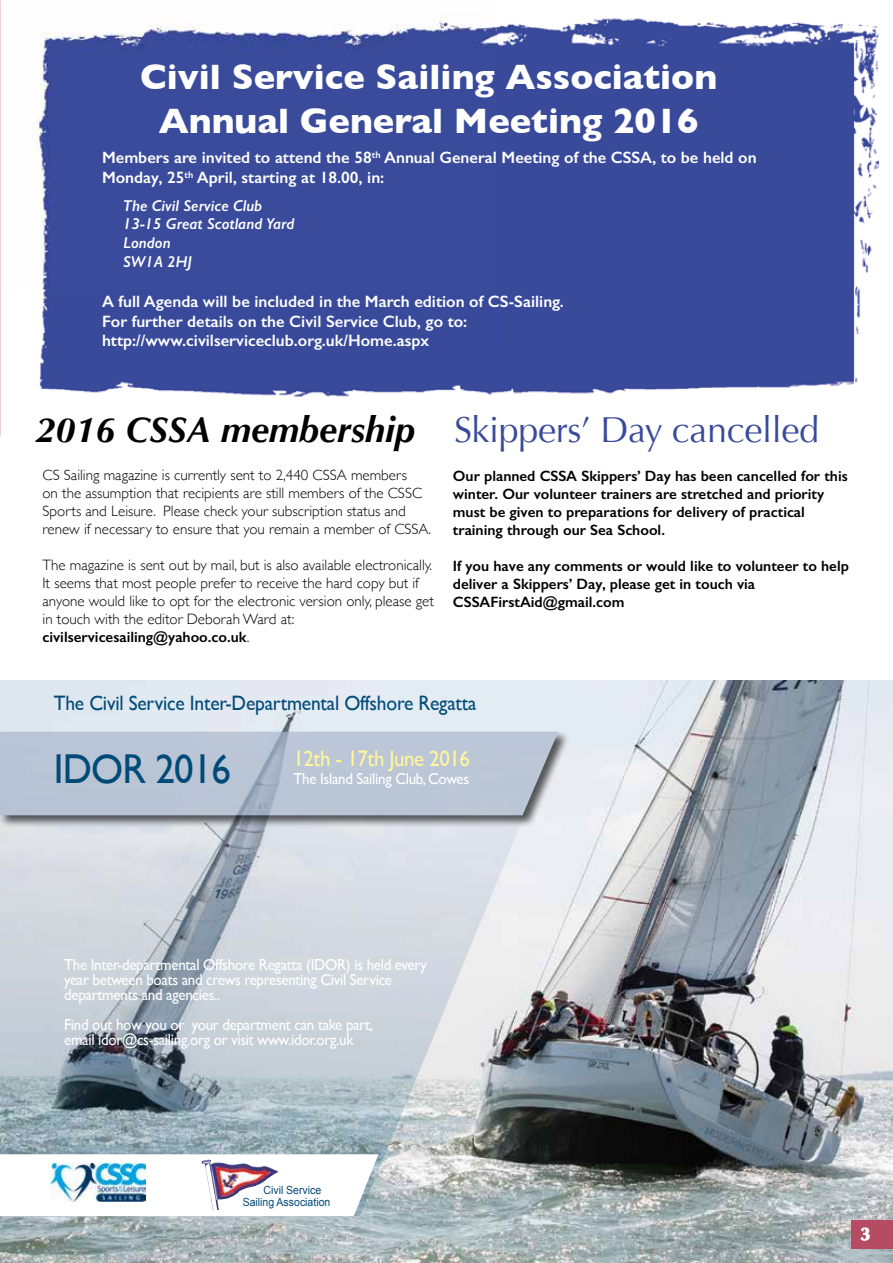
<style>
.page{position:relative;width:893px;height:1263px;background:#fff}
.page>*{position:absolute;margin:0;border:0;box-sizing:border-box;transform-origin:0 0}
.t1{font:41.7px "Gill Sans";letter-spacing:-.02em;color:#004a77;scale:.93 1}
.t2{font:700 36px/43.2px "Gill Sans";color:#fff;text-align:center}
.t3{font:36px "Optima";letter-spacing:-.01em;color:#394a9b}
.t4{font:22.5px "Gill Sans";letter-spacing:-.02em;color:#fff799;scale:.93 1}
.t5{font:20.85px "Gill Sans";letter-spacing:-.01em;color:#004a77;scale:.93 1}
.t6{font:700 18px "Optima";color:#fff}
.t7{font:600 16.5px/19.8px "Gill Sans";color:#fff}
.t8{font:16.05px/15px "Gill Sans";letter-spacing:-.02em;color:#fff;scale:.93 1}
.t9{font:italic 600 15.75px/18.9px "Gill Sans";color:#fff}
.t10{font:300 15px/18px "Gill Sans";color:#000}
.t11{font:600 15px/18px "Gill Sans";color:#000}
.t12{font:11.25px/12px "Arial";color:#004a77;scale:.93 1}
.s1{font-weight:700;font-style:italic;color:#000}
.s2{font-weight:600}
</style>
<div class="page">
<img style="left:0;top:0;width:880px;height:398px">
<img style="left:0;top:680px;width:893px;height:583px">
<svg style="left:0;top:828px;width:558px;height:388px;background:#bac2c9"></svg>
<svg style="left:0;top:1154px;width:378px;height:62px"></svg>
<div style="left:852px;top:1220px;width:41px;height:28px;background:#b64b64"></div>
<svg style="left:860px;top:1227px;width:10px;height:14px"></svg>
<svg style="left:0;top:730px;width:571px;height:98px;background:#aeb2b8"></svg>
<svg style="left:0;top:732px;width:558px;height:83px;background:#b8c3d3"></svg>
<img style="left:201px;top:1159px;width:64px;height:52px">
<img style="left:50px;top:1163px;width:95px;height:38px">
<h2 class="t2" style="left:140px;top:55px;width:578px">Civil Service Sailing Association<br>Annual General Meeting 2016</h2>
<p class="t7" style="left:102px;top:148px;width:656px">Members are invited to attend the 58<sup>th</sup> Annual General Meeting of the CSSA, to be held on<br>Monday, 25<sup>th</sup> April, starting at 18.00, in:</p>
<p class="t9" style="left:123px;top:196px;width:173px">The Civil Service Club<br>13-15 Great Scotland Yard<br>London<br>SW1A 2HJ</p>
<p class="t7" style="left:102px;top:291px;width:463px">A full Agenda will be included in the March edition of CS-Sailing.<br>For further details on the Civil Service Club, go to: http://www.civilserviceclub.org.uk/Home.aspx</p>
<h2 class="t3" style="left:36px;top:409px;width:785px"><span class="s1">2016 CSSA membership</span> Skippers’ Day cancelled</h2>
<p class="t10" style="left:43px;top:465px;width:390px">CS Sailing magazine is currently sent to 2,440 CSSA members<br>on the assumption that recipients are still members of the CSSC Sports and Leisure. Please check your subscription status and renew if necessary to ensure that you remain a member of CSSA.</p>
<p class="t10" style="left:43px;top:555px;width:393px">The magazine is sent out by mail, but is also available electronically.<br>It seems that most people prefer to receive the hard copy but if anyone would like to opt for the electronic version only, please get in touch with the editor Deborah Ward at: <span class="s2">civilservicesailing@yahoo.co.uk</span>.</p>
<p class="t11" style="left:453px;top:466px;width:396px">Our planned CSSA Skippers’ Day has been cancelled for this winter. Our volunteer trainers are stretched and priority must be given to preparations for delivery of practical training through our Sea School.</p>
<p class="t11" style="left:453px;top:556px;width:398px">If you have any comments or would like to volunteer to help deliver a Skippers’ Day, please get in touch via<br>CSSAFirstAid@gmail.com</p>
<h3 class="t5" style="left:54px;top:691px;width:456px">The Civil Service Inter-Departmental Offshore Regatta</h3>
<h1 class="t1" style="left:54px;top:744px;width:192px">IDOR 2016</h1>
<h3 class="t4" style="left:293px;top:745px;width:191px">12th - 17th June 2016</h3>
<p class="t8" style="left:293px;top:771px;width:191px">The Island Sailing Club, Cowes</p>
<p class="t8" style="left:64px;top:957px;width:392px">The Inter-departmental Offshore Regatta (IDOR) is held every year between boats and crews representing Civil Service departments and agencies..</p>
<p class="t8" style="left:64px;top:1017px;width:334px">Find out how you or your department can take part, email idor@cs-sailing.org or visit www.idor.org.uk</p>
<p class="t12" style="left:243px;top:1184px;width:96px;text-indent:21px">Civil Service<br>Sailing Association</p>
<p class="t6" style="left:860px;top:1223px;width:12px">3</p>
</div>
